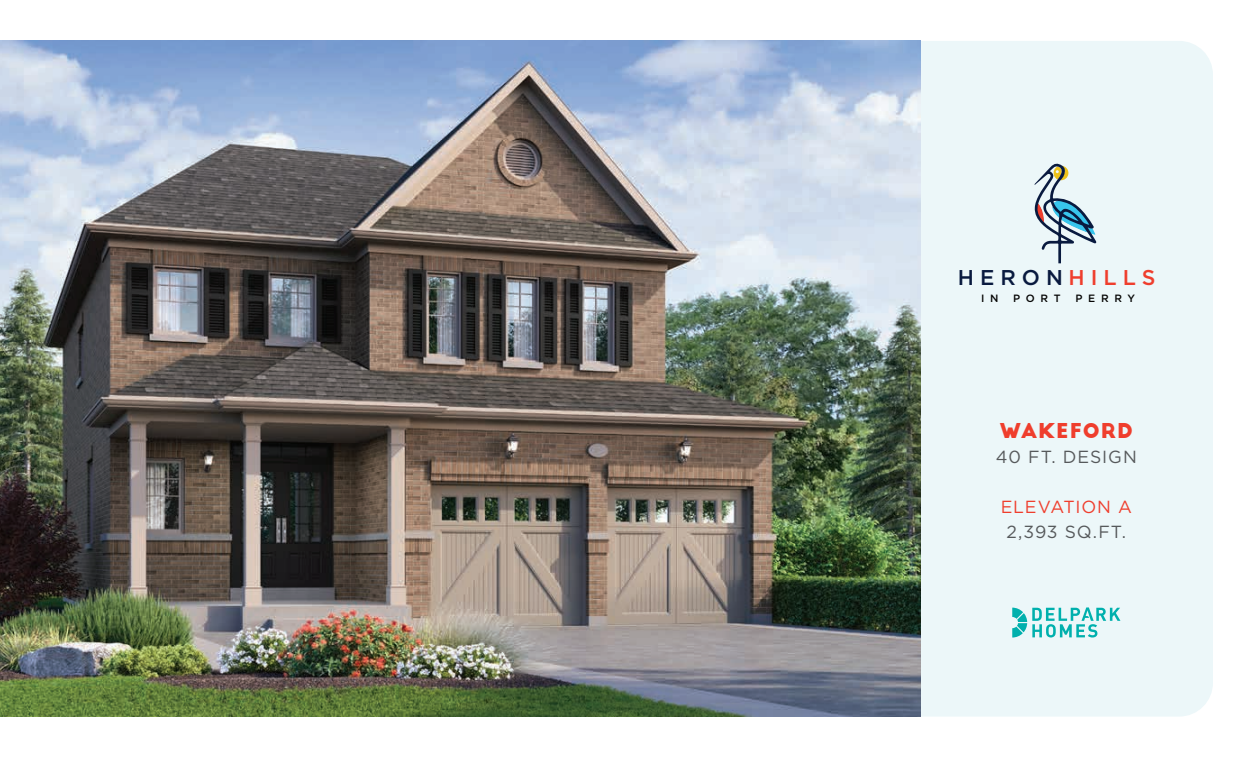
<style>
.page{position:relative;width:1258px;height:760px;background:#fff}
.page>*{position:absolute;margin:0;border:0;box-sizing:border-box;transform-origin:0 0}
.t1{font:500 21.38px "Gotham";letter-spacing:.28em;color:#091a3f}
.t2{font:700 20px "Big John PRO";letter-spacing:.045em;color:#ef3e2d}
.t3{font:17.5px "Gotham";letter-spacing:.055em;color:#56595b}
.t4{font:17.5px "Gotham";letter-spacing:.045em;color:#ef3e2d}
.t5{font:500 10.62px "Gotham";letter-spacing:.54em;color:#050504}
.s1{color:#ef3e2d}
</style>
<div class="page">
<div style="left:920px;top:41px;width:292px;height:675px;background:#ecf7f9"></div>
<img style="left:0;top:41px;width:920px;height:675px">
<svg style="left:1012px;top:607px;width:108px;height:30px"></svg>
<svg style="left:1034px;top:163px;width:62px;height:100px"></svg>
<p class="t1" style="left:957px;top:263px;width:199px">HERON<span class="s1">HILLS</span></p>
<p class="t5" style="left:981px;top:291px;width:19px">I N</p>
<p class="t5" style="left:1013px;top:291px;width:49px">PORT</p>
<p class="t5" style="left:1075px;top:291px;width:61px">PERRY</p>
<p class="t2" style="left:999px;top:418px;width:135px">WAKEFORD</p>
<p class="t3" style="left:995px;top:445px;width:142px">40 FT. DESIGN</p>
<p class="t4" style="left:1000px;top:495px;width:133px">ELEVATION A</p>
<p class="t3" style="left:1006px;top:520px;width:121px">2,393 SQ.FT.</p>
</div>
